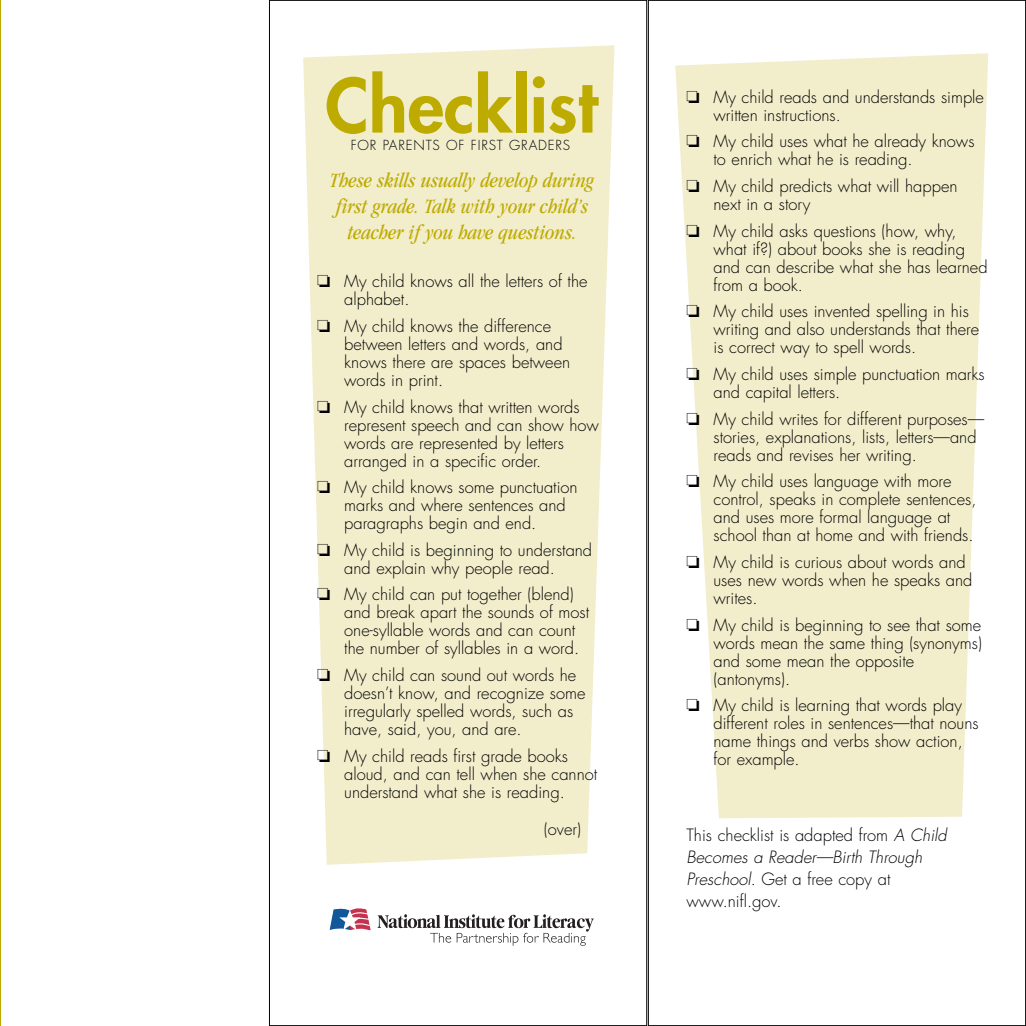
<style>
.page{position:relative;width:1026px;height:1026px;background:#fff}
.page>*{position:absolute;margin:0;border:0;box-sizing:border-box;transform-origin:0 0}
.t1{font:800 72.3px "Futura";color:#beab00}
.t2{font:italic condensed 21px/26.1px "Garamond";color:#beab00;text-align:center}
.t3{font:300 16.5px/18px "Futura";color:#000}
.t4{font:300 13.5px "Futura";letter-spacing:.06em;color:#000}
.s1{font-style:italic}
</style>
<div class="page">
<svg style="left:303px;top:45px;width:311px;height:820px;background:#f3efd0"></svg>
<svg style="left:675px;top:53px;width:313px;height:765px;background:#f3f0d2"></svg>
<svg style="left:378px;top:914px;width:216px;height:32px"></svg>
<svg style="left:329px;top:908px;width:42px;height:23px"></svg>
<h2 class="t1" style="left:325px;top:71px;width:274px">Checklist</h2>
<h2 class="t4" style="left:351px;top:139px;width:221px">FOR PARENTS OF FIRST GRADERS</h2>
<p class="t2" style="left:330px;top:169px;width:266px">These skills usually develop during first grade. Talk with your child’s teacher if you have questions.</p>
<p class="t3" style="left:344px;top:274px;width:245px;text-indent:-27px">❏ My child knows all the letters of the alphabet.</p>
<p class="t3" style="left:344px;top:318px;width:227px;text-indent:-27px">❏ My child knows the difference between letters and words, and knows there are spaces between words in print.</p>
<p class="t3" style="left:344px;top:399px;width:256px;text-indent:-27px">❏ My child knows that written words represent speech and can show how words are represented by letters arranged in a specific order.</p>
<p class="t3" style="left:344px;top:480px;width:235px;text-indent:-27px">❏ My child knows some punctuation marks and where sentences and paragraphs begin and end.</p>
<p class="t3" style="left:344px;top:542px;width:249px;text-indent:-27px">❏ My child is beginning to understand and explain why people read.</p>
<p class="t3" style="left:344px;top:587px;width:246px;text-indent:-27px">❏ My child can put together (blend) and break apart the sounds of most one-syllable words and can count the number of syllables in a word.</p>
<p class="t3" style="left:344px;top:668px;width:243px;text-indent:-27px">❏ My child can sound out words he doesn’t know, and recognize some irregularly spelled words, such as have, said, you, and are.</p>
<p class="t3" style="left:344px;top:748px;width:255px;text-indent:-27px">❏ My child reads first grade books aloud, and can tell when she cannot understand what she is reading.</p>
<p class="t3" style="left:544px;top:821px;width:39px">(over)</p>
<p class="t3" style="left:714px;top:89px;width:272px;text-indent:-27px">❏ My child reads and understands simple written instructions.</p>
<p class="t3" style="left:714px;top:134px;width:263px;text-indent:-27px">❏ My child uses what he already knows to enrich what he is reading.</p>
<p class="t3" style="left:714px;top:178px;width:245px;text-indent:-27px">❏ My child predicts what will happen next in a story</p>
<p class="t3" style="left:714px;top:223px;width:276px;text-indent:-27px">❏ My child asks questions (how, why, what if?) about books she is reading and can describe what she has learned from a book.</p>
<p class="t3" style="left:714px;top:304px;width:267px;text-indent:-27px">❏ My child uses invented spelling in his writing and also understands that there is correct way to spell words.</p>
<p class="t3" style="left:714px;top:366px;width:273px;text-indent:-27px">❏ My child uses simple punctuation marks and capital letters.</p>
<p class="t3" style="left:714px;top:411px;width:272px;text-indent:-27px">❏ My child writes for different purposes— stories, explanations, lists, letters—and reads and revises her writing.</p>
<p class="t3" style="left:714px;top:474px;width:265px;text-indent:-27px">❏ My child uses language with more control, speaks in complete sentences, and uses more formal language at school than at home and with friends.</p>
<p class="t3" style="left:714px;top:554px;width:261px;text-indent:-27px">❏ My child is curious about words and uses new words when he speaks and writes.</p>
<p class="t3" style="left:714px;top:617px;width:270px;text-indent:-27px">❏ My child is beginning to see that some words mean the same thing (synonyms) and some mean the opposite (antonyms).</p>
<p class="t3" style="left:714px;top:698px;width:267px;text-indent:-27px">❏ My child is learning that words play different roles in sentences—that nouns name things and verbs show action, for example.</p>
<p class="t3" style="left:687px;top:825px;width:265px;line-height:22px">This checklist is adapted from <span class="s1">A Child<br>Becomes a Reader—Birth Through<br>Preschool</span>. Get a free copy at www.nifl.gov.</p>
</div>
